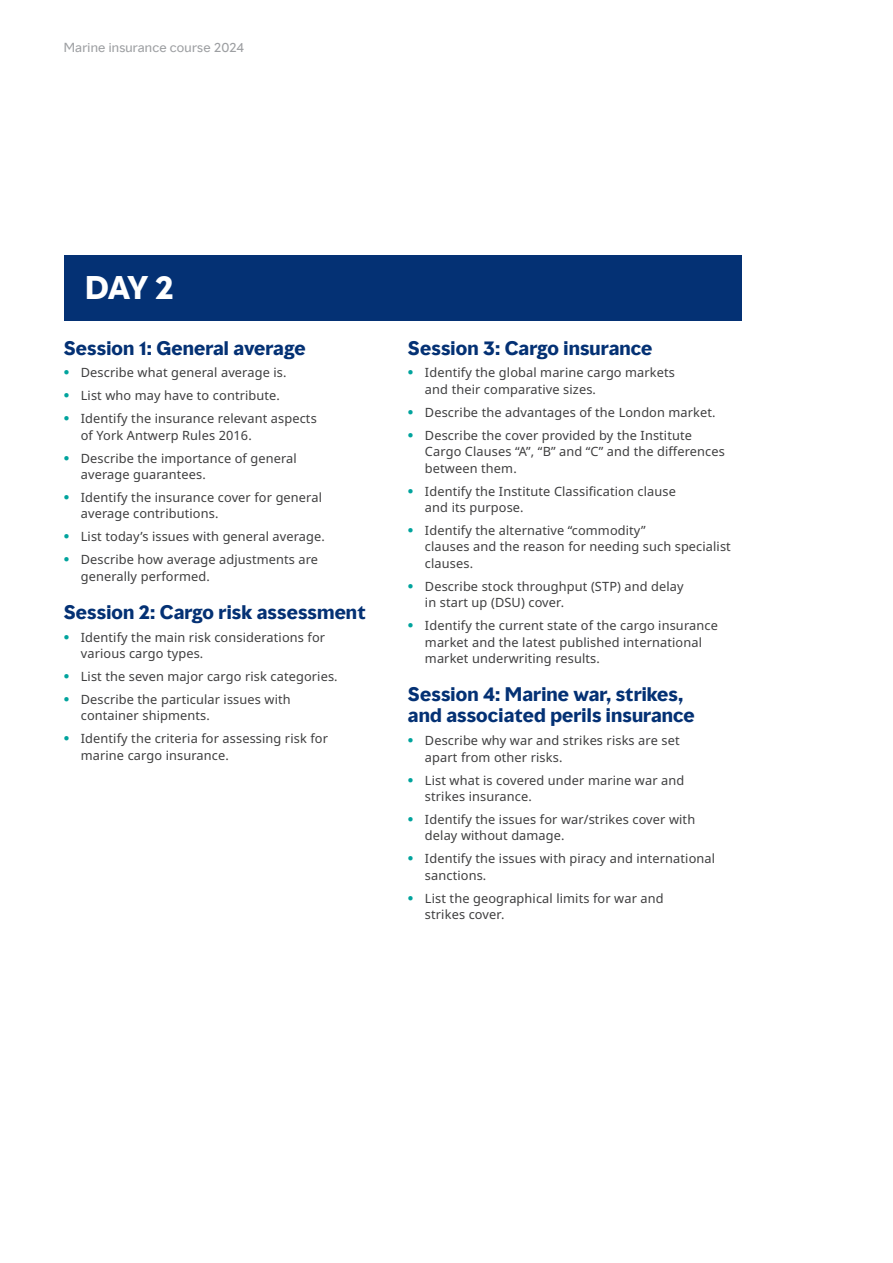
<style>
.page{position:relative;width:893px;height:1263px;background:#fff}
.page>*{position:absolute;margin:0;border:0;box-sizing:border-box;transform-origin:0 0}
.Sidebar_Headline__20_20{font:700 30px "MMC Display";color:#fff}
.Body_Subhead__12_14{font:700 18px/21px "MMC Display";letter-spacing:.01em;color:#043174}
.t1{font:12.75px/16.5px "Noto Sans";letter-spacing:.01em;color:#3e3e3f}
.t2{font:12px "MMC Display";letter-spacing:.02em;color:#9d9fa2}
.s1{font-family:"MMC Display";font-weight:700;color:#00a39d}
</style>
<div class="page">
<div style="left:64px;top:255px;width:677px;height:65px;background:#043174"></div>
<p class="t2" style="left:64px;top:39px;width:182px">Marine insurance course 2024</p>
<p class="Sidebar_Headline__20_20" style="left:85px;top:268px;width:90px">DAY 2</p>
<h4 class="Body_Subhead__12_14" style="left:64px;top:337px;width:243px">Session 1: General average</h4>
<p class="t1" style="left:64px;top:365px;width:224px"><span class="s1">•</span> Describe what general average is.</p>
<p class="t1" style="left:64px;top:388px;width:218px"><span class="s1">•</span> List who may have to contribute.</p>
<p class="t1" style="left:81px;top:411px;width:237px;text-indent:-17px"><span class="s1">•</span> Identify the insurance relevant aspects of York Antwerp Rules 2016.</p>
<p class="t1" style="left:81px;top:450px;width:218px;text-indent:-17px"><span class="s1">•</span> Describe the importance of general average guarantees.</p>
<p class="t1" style="left:81px;top:489px;width:243px;text-indent:-17px"><span class="s1">•</span> Identify the insurance cover for general average contributions.</p>
<p class="t1" style="left:64px;top:529px;width:263px"><span class="s1">•</span> List today’s issues with general average.</p>
<p class="t1" style="left:81px;top:552px;width:239px;text-indent:-17px"><span class="s1">•</span> Describe how average adjustments are generally performed.</p>
<h4 class="Body_Subhead__12_14" style="left:64px;top:602px;width:303px">Session 2: Cargo risk assessment</h4>
<p class="t1" style="left:81px;top:629px;width:246px;text-indent:-17px"><span class="s1">•</span> Identify the main risk considerations for various cargo types.</p>
<p class="t1" style="left:64px;top:668px;width:275px"><span class="s1">•</span> List the seven major cargo risk categories.</p>
<p class="t1" style="left:81px;top:691px;width:211px;text-indent:-17px"><span class="s1">•</span> Describe the particular issues with container shipments.</p>
<p class="t1" style="left:81px;top:731px;width:249px;text-indent:-17px"><span class="s1">•</span> Identify the criteria for assessing risk for marine cargo insurance.</p>
<h4 class="Body_Subhead__12_14" style="left:408px;top:337px;width:246px">Session 3: Cargo insurance</h4>
<p class="t1" style="left:425px;top:365px;width:252px;text-indent:-17px"><span class="s1">•</span> Identify the global marine cargo markets and their comparative sizes.</p>
<p class="t1" style="left:408px;top:404px;width:309px"><span class="s1">•</span> Describe the advantages of the London market.</p>
<p class="t1" style="left:425px;top:427px;width:301px;text-indent:-17px"><span class="s1">•</span> Describe the cover provided by the Institute<br>Cargo Clauses “A”, “B” and “C” and the differences between them.</p>
<p class="t1" style="left:425px;top:483px;width:252px;text-indent:-17px"><span class="s1">•</span> Identify the Institute Classification clause and its purpose.</p>
<p class="t1" style="left:425px;top:522px;width:307px;text-indent:-17px"><span class="s1">•</span> Identify the alternative “commodity”<br>clauses and the reason for needing such specialist clauses.</p>
<p class="t1" style="left:425px;top:578px;width:260px;text-indent:-17px"><span class="s1">•</span> Describe stock throughput (STP) and delay in start up (DSU) cover.</p>
<p class="t1" style="left:425px;top:618px;width:294px;text-indent:-17px"><span class="s1">•</span> Identify the current state of the cargo insurance market and the latest published international market underwriting results.</p>
<h4 class="Body_Subhead__12_14" style="left:408px;top:684px;width:288px">Session 4: Marine war, strikes, and associated perils insurance</h4>
<p class="t1" style="left:425px;top:732px;width:256px;text-indent:-17px"><span class="s1">•</span> Describe why war and strikes risks are set apart from other risks.</p>
<p class="t1" style="left:425px;top:772px;width:261px;text-indent:-17px"><span class="s1">•</span> List what is covered under marine war and strikes insurance.</p>
<p class="t1" style="left:425px;top:811px;width:272px;text-indent:-17px"><span class="s1">•</span> Identify the issues for war/strikes cover with delay without damage.</p>
<p class="t1" style="left:425px;top:851px;width:292px;text-indent:-17px"><span class="s1">•</span> Identify the issues with piracy and international sanctions.</p>
<p class="t1" style="left:425px;top:890px;width:240px;text-indent:-17px"><span class="s1">•</span> List the geographical limits for war and strikes cover.</p>
</div>
